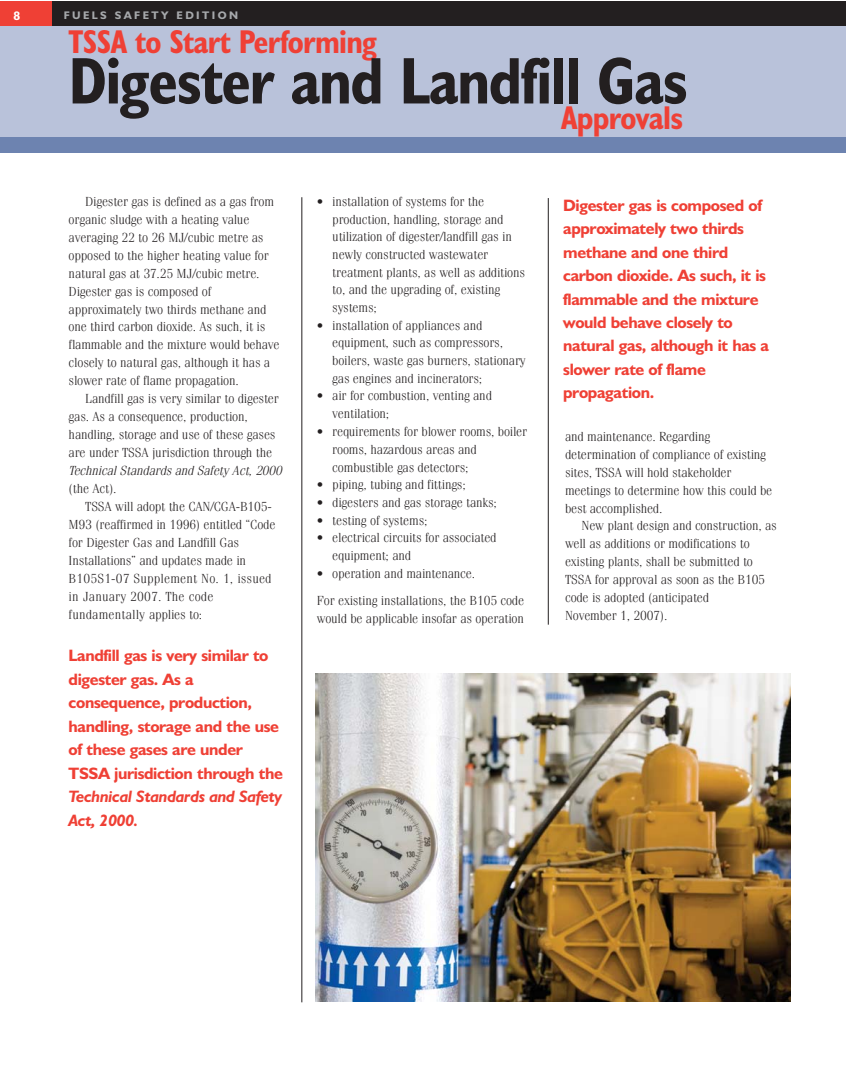
<style>
.page{position:relative;width:846px;height:1089px;background:#fff}
.page>*{position:absolute;margin:0;border:0;box-sizing:border-box;transform-origin:0 0}
.t1{font:700 condensed 66.3px "Humanist 521 BT";letter-spacing:-.02em;color:#231f20}
.t2{font:700 condensed 33.15px "Humanist 521 BT";letter-spacing:-.02em;color:#ef4035}
.t3{font:700 16.5px/23.4px "Humanist 521 BT";letter-spacing:-.02em;color:#ef4035}
.t4{font:italic 700 16.5px/23.4px "Humanist 521 BT";letter-spacing:-.02em;color:#ef4035}
.t5{font:300 13.05px/18px "Fenice";letter-spacing:-.015em;color:#231f20}
.t6{font:300 13.05px "Fenice";letter-spacing:.01em;color:#231f20}
.t7{font:italic 300 13.05px "Fenice";color:#231f20}
.t8{font:700 12.45px "Humanist 521 BT";color:#fff}
.t9{font:700 11.1px "Humanist 521 BT";letter-spacing:.22em;color:#a7a9ac}
</style>
<div class="page">
<div style="left:0;top:137px;width:845px;height:15px;background:#6d83b0"></div>
<div style="left:0;top:21px;width:845px;height:116px;background:#b9c2da"></div>
<div style="left:2px;top:1px;width:843px;height:25px;background:#231f20"></div>
<div style="left:0;top:1px;width:52px;height:25px;background:#ef4035"></div>
<hr style="left:301px;top:197px;width:1px;height:805px;background:#231f20">
<hr style="left:547px;top:198px;width:1px;height:426px;background:#231f20">
<img style="left:316px;top:674px;width:474px;height:327px">
<p class="t8" style="left:13px;top:11px;width:8px">8</p>
<p class="t9" style="left:64px;top:11px;width:176px">FUELS SAFETY EDITION</p>
<h2 class="t2" style="left:69px;top:29px;width:310px">TSSA to Start Performing</h2>
<h1 class="t1" style="left:69px;top:56px;width:621px">Digester and Landfill Gas</h1>
<h2 class="t2" style="left:561px;top:105px;width:123px">Approvals</h2>
<p class="t5" style="left:69px;top:193px;width:212px;text-indent:17px">Digester gas is defined as a gas from organic sludge with a heating value averaging 22 to 26 MJ/cubic metre as opposed to the higher heating value for natural gas at 37.25 MJ/cubic metre.<br>Digester gas is composed of approximately two thirds methane and one third carbon dioxide. As such, it is flammable and the mixture would behave closely to natural gas, although it has a slower rate of flame propagation.</p>
<p class="t5" style="left:69px;top:391px;width:212px;text-indent:17px">Landfill gas is very similar to digester gas. As a consequence, production, handling, storage and use of these gases are under TSSA jurisdiction through the</p>
<p class="t7" style="left:69px;top:466px;width:217px">Technical Standards and Safety Act, 2000</p>
<p class="t5" style="left:69px;top:480px;width:50px">(the Act).</p>
<p class="t5" style="left:85px;top:498px;width:188px">TSSA will adopt the CAN/CGA-B105-</p>
<p class="t5" style="left:69px;top:516px;width:208px">M93 (reaffirmed in 1996) entitled “Code</p>
<p class="t5" style="left:69px;top:534px;width:172px">for Digester Gas and Landfill Gas</p>
<p class="t5" style="left:69px;top:552px;width:179px">Installations” and updates made in</p>
<p class="t6" style="left:69px;top:573px;width:204px">B105S1-07 Supplement No. 1, issued</p>
<p class="t6" style="left:69px;top:591px;width:146px">in January 2007. The code</p>
<p class="t6" style="left:69px;top:609px;width:135px">fundamentally applies to:</p>
<p class="t3" style="left:69px;top:645px;width:216px">Landfill gas is very similar to digester gas. As a consequence, production, handling, storage and the use of these gases are under<br>TSSA jurisdiction through the</p>
<p class="t4" style="left:69px;top:786px;width:215px">Technical Standards and Safety<br>Act, 2000.</p>
<p class="t5" style="left:332px;top:193px;width:194px;text-indent:-15px">• installation of systems for the production, handling, storage and utilization of digester/landfill gas in newly constructed wastewater treatment plants, as well as additions to, and the upgrading of, existing systems;</p>
<p class="t5" style="left:332px;top:317px;width:195px;text-indent:-15px">• installation of appliances and equipment, such as compressors, boilers, waste gas burners, stationary gas engines and incinerators;</p>
<p class="t5" style="left:332px;top:388px;width:161px;text-indent:-15px">• air for combustion, venting and ventilation;</p>
<p class="t5" style="left:332px;top:423px;width:196px;text-indent:-15px">• requirements for blower rooms, boiler rooms, hazardous areas and combustible gas detectors;</p>
<p class="t5" style="left:317px;top:477px;width:150px">• piping, tubing and fittings;</p>
<p class="t5" style="left:317px;top:494px;width:181px">• digesters and gas storage tanks;</p>
<p class="t5" style="left:317px;top:512px;width:112px">• testing of systems;</p>
<p class="t5" style="left:332px;top:530px;width:166px;text-indent:-15px">• electrical circuits for associated equipment; and</p>
<p class="t5" style="left:317px;top:561px;width:209px;line-height:26.8px">• operation and maintenance.<br>For existing installations, the B105 code</p>
<p class="t5" style="left:317px;top:610px;width:208px">would be applicable insofar as operation</p>
<p class="t3" style="left:563px;top:195px;width:207px">Digester gas is composed of approximately two thirds methane and one third carbon dioxide. As such, it is flammable and the mixture would behave closely to natural gas, although it has a slower rate of flame propagation.</p>
<p class="t5" style="left:564px;top:428px;width:209px">and maintenance. Regarding determination of compliance of existing sites, TSSA will hold stakeholder meetings to determine how this could be best accomplished.</p>
<p class="t5" style="left:564px;top:518px;width:213px;text-indent:17px">New plant design and construction, as well as additions or modifications to existing plants, shall be submitted to TSSA for approval as soon as the B105 code is adopted (anticipated<br>November 1, 2007).</p>
</div>
